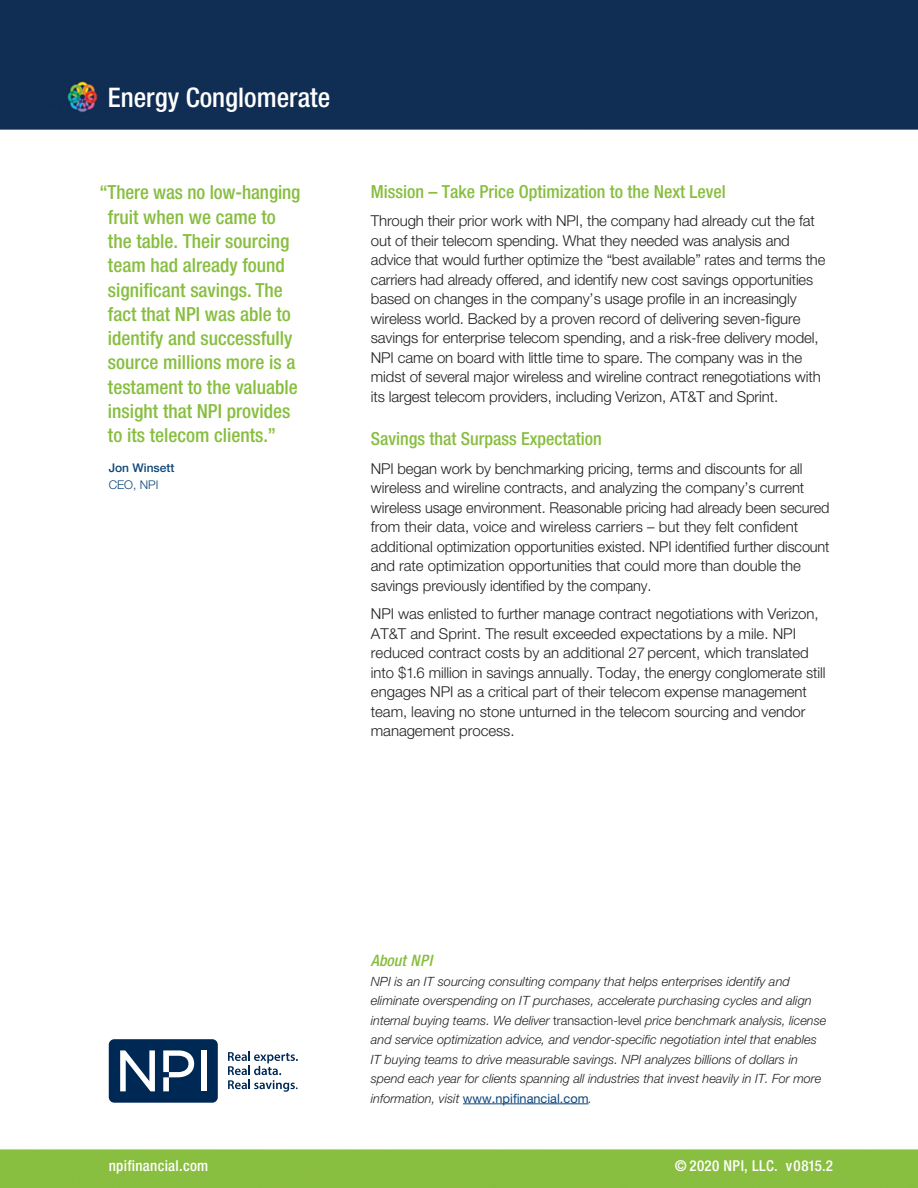
<style>
.page{position:relative;width:918px;height:1188px;background:#fff}
.page>*{position:absolute;margin:0;border:0;box-sizing:border-box;transform-origin:0 0}
.t1{font:500 condensed 27px "Helvetica Neue";color:#fff}
.t2{font:500 condensed 19.5px "Helvetica Neue";color:#87be3f}
.t3{font:500 condensed 18px "Helvetica Neue";color:#87be3f}
.t4{font:italic 500 condensed 15.75px "Helvetica Neue";color:#87be3f}
.t5{font:300 15px/19.5px "Helvetica Neue";letter-spacing:-.01em;color:#231f20}
.t6{font:500 condensed 15px "Helvetica Neue";letter-spacing:.02em;color:#fff}
.t7{font:italic 300 12.75px/19.5px "Helvetica Neue";color:#231f20}
.t8{font:500 12px "Helvetica Neue";color:#0d467a}
.t9{font:300 12px "Helvetica Neue";color:#0d467a}
.s1{font-style:normal}
.s2{font-weight:400;font-style:normal;color:#0d467a}
</style>
<div class="page">
<img style="left:0;top:0;width:918px;height:1188px">
<div style="left:109px;top:1039px;width:109px;height:64px;background:#002855;border-radius:6px"></div>
<svg style="left:120px;top:1050px;width:35px;height:41px"></svg>
<div style="left:201px;top:1050px;width:5px;height:41px;background:#fff"></div>
<svg style="left:163px;top:1050px;width:31px;height:41px"></svg>
<svg style="left:228px;top:1052px;width:70px;height:40px"></svg>
<hr style="left:463px;top:1104px;width:126px;height:1px;background:#0d467a">
<p class="t1" style="left:108px;top:81px;width:224px">Energy Conglomerate</p>
<p class="t2" style="left:99px;top:181px;width:203px">“There was no low-hanging</p>
<p class="t2" style="left:108px;top:205px;width:170px">fruit when we came to</p>
<p class="t2" style="left:108px;top:229px;width:183px">the table. Their sourcing</p>
<p class="t2" style="left:108px;top:254px;width:179px">team had already found</p>
<p class="t2" style="left:108px;top:278px;width:176px">significant savings. The</p>
<p class="t2" style="left:108px;top:302px;width:184px">fact that NPI was able to</p>
<p class="t2" style="left:108px;top:327px;width:186px">identify and successfully</p>
<p class="t2" style="left:108px;top:351px;width:189px">source millions more is a</p>
<p class="t2" style="left:108px;top:375px;width:192px">testament to the valuable</p>
<p class="t2" style="left:108px;top:399px;width:184px">insight that NPI provides</p>
<p class="t2" style="left:108px;top:424px;width:169px">to its telecom clients.”</p>
<p class="t8" style="left:109px;top:461px;width:67px">Jon Winsett</p>
<p class="t9" style="left:109px;top:477px;width:51px">CEO, NPI</p>
<p class="t3" style="left:371px;top:181px;width:356px">Mission – Take Price Optimization to the Next Level</p>
<p class="t5" style="left:371px;top:211px;width:445px">Through their prior work with NPI, the company had already cut the fat</p>
<p class="t5" style="left:371px;top:230px;width:420px">out of their telecom spending. What they needed was analysis and</p>
<p class="t5" style="left:371px;top:250px;width:456px">advice that would further optimize the “best available” rates and terms the carriers had already offered, and identify new cost savings opportunities based on changes in the company’s usage profile in an increasingly</p>
<p class="t5" style="left:371px;top:308px;width:431px">wireless world. Backed by a proven record of delivering seven-figure</p>
<p class="t5" style="left:371px;top:328px;width:451px">savings for enterprise telecom spending, and a risk-free delivery model, NPI came on board with little time to spare. The company was in the midst of several major wireless and wireline contract renegotiations with its largest telecom providers, including Verizon, AT&amp;T and Sprint.</p>
<p class="t3" style="left:371px;top:428px;width:232px">Savings that Surpass Expectation</p>
<p class="t5" style="left:371px;top:458px;width:433px">NPI began work by benchmarking pricing, terms and discounts for all</p>
<p class="t5" style="left:371px;top:478px;width:460px">wireless and wireline contracts, and analyzing the company’s current wireless usage environment. Reasonable pricing had already been secured from their data, voice and wireless carriers – but they felt confident</p>
<p class="t5" style="left:371px;top:536px;width:460px">additional optimization opportunities existed. NPI identified further discount and rate optimization opportunities that could more than double the</p>
<p class="t5" style="left:371px;top:575px;width:282px">savings previously identified by the company.</p>
<p class="t5" style="left:371px;top:604px;width:449px">NPI was enlisted to further manage contract negotiations with Verizon,</p>
<p class="t5" style="left:371px;top:623px;width:427px">AT&amp;T and Sprint. The result exceeded expectations by a mile. NPI</p>
<p class="t5" style="left:371px;top:643px;width:456px">reduced contract costs by an additional 27 percent, which translated into $1.6 million in savings annually. Today, the energy conglomerate still engages NPI as a critical part of their telecom expense management team, leaving no stone unturned in the telecom sourcing and vendor management process.</p>
<p class="t4" style="left:371px;top:951px;width:63px">About NPI</p>
<p class="t7" style="left:371px;top:971px;width:421px">NPI is an IT sourcing consulting company that helps enterprises identify and</p>
<p class="t7" style="left:371px;top:991px;width:457px">eliminate overspending on IT purchases, accelerate purchasing cycles and align internal buying teams. We deliver <span class="s1">transaction-level</span> price benchmark analysis, license and service optimization advice, and vendor-specific negotiation intel that enables</p>
<p class="t7" style="left:371px;top:1049px;width:452px">IT buying teams to drive measurable savings. NPI analyzes billions of dollars in spend each year for clients spanning all industries that invest heavily in IT. For more information, visit <span class="s2">www.npifinancial.com</span>.</p>
<p class="t6" style="left:109px;top:1156px;width:101px">npifinancial.com</p>
<p class="t6" style="left:675px;top:1156px;width:160px">© 2020 NPI, LLC. v0815.2</p>
</div>
